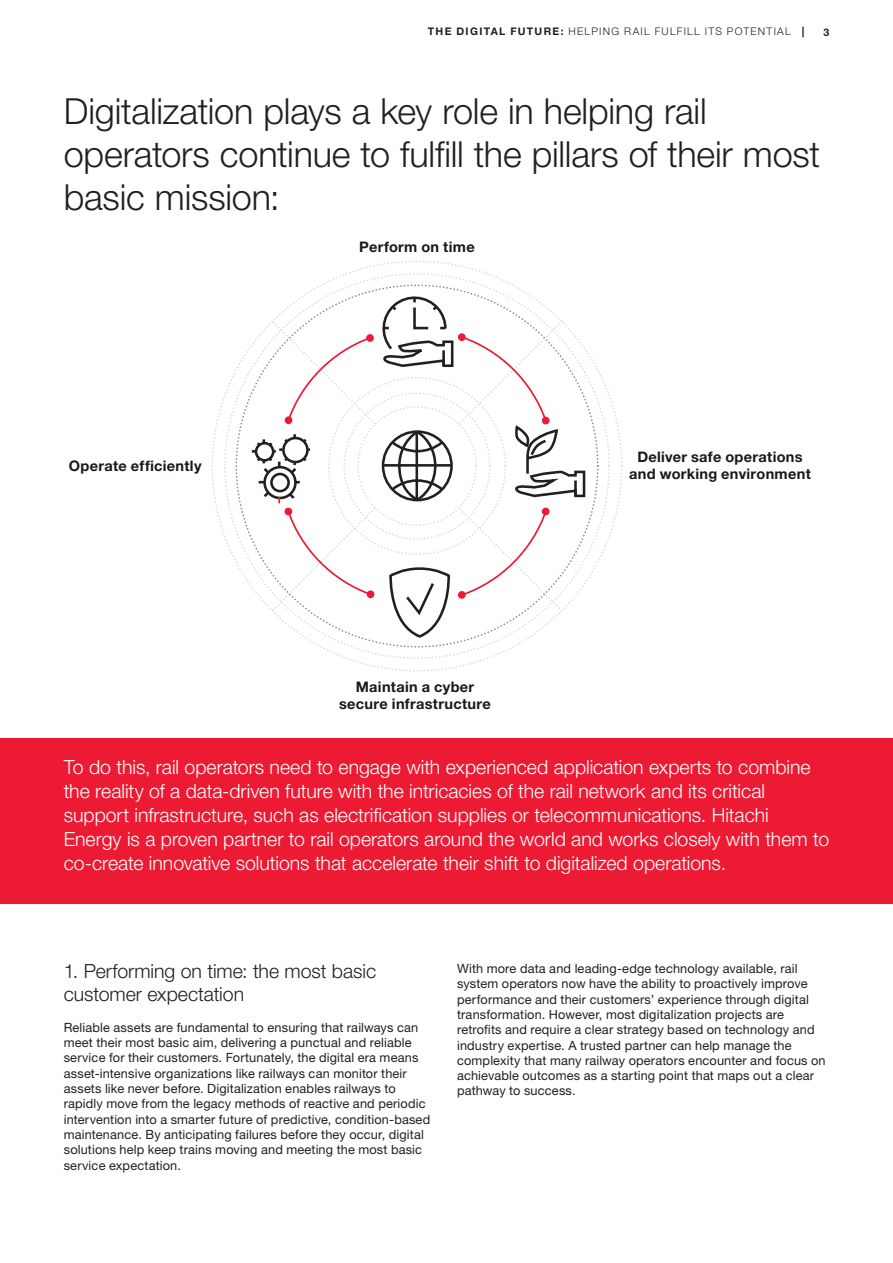
<style>
.page{position:relative;width:893px;height:1263px;background:#fff}
.page>*{position:absolute;margin:0;border:0;box-sizing:border-box;transform-origin:0 0}
.Headline_M_24pt_28_8{font:300 36px/43.2px "Helvetica Neue LT Pro";letter-spacing:-.005em;color:#231f20}
.Lead_13pt_16pt{font:300 19.5px/24px "Helvetica Neue LT Pro";color:#fff}
.Lead_13pt_18pt{font:300 19.5px/23.4px "Helvetica Neue LT Pro";color:#231f20}
.t1{font:700 14.55px/17.4px "Helvetica Neue LT Pro";letter-spacing:.02em;color:#1b171b;text-align:center}
.Copytext_8_5pt_10_2p{font:12.75px/15.3px "Helvetica Neue LT Pro";letter-spacing:.01em;color:#231f20}
.t2{font:300 10.5px "Helvetica Neue LT Pro";letter-spacing:.12em;color:#231f20}
.t3{font:700 10.5px "Helvetica Neue LT Pro";color:#231f20}
.s1{font-weight:700}
</style>
<div class="page">
<svg style="left:252px;top:290px;width:335px;height:350px"></svg>
<div style="left:0;top:739px;width:893px;height:165px;background:#ed1a33"></div>
<p class="t2" style="left:428px;top:25px;width:378px"><span class="s1">THE DIGITAL FUTURE:</span> HELPING RAIL FULFILL ITS POTENTIAL <span class="s1">|</span></p>
<p class="t3" style="left:823px;top:25px;width:7px">3</p>
<p class="Headline_M_24pt_28_8" style="left:64px;top:89px;width:758px">Digitalization plays a key role in helping rail operators continue to fulfill the pillars of their most basic mission:</p>
<p class="t1" style="left:69px;top:456px;width:134px">Operate efficiently</p>
<p class="t1" style="left:359px;top:237px;width:117px">Perform on time</p>
<p class="t1" style="left:339px;top:677px;width:153px">Maintain a cyber secure infrastructure</p>
<p class="t1" style="left:629px;top:448px;width:183px">Deliver safe operations and working environment</p>
<p class="Lead_13pt_16pt" style="left:64px;top:755px;width:767px">To do this, rail operators need to engage with experienced application experts to combine the reality of a data-driven future with the intricacies of the rail network and its critical support infrastructure, such as electrification supplies or telecommunications. Hitachi Energy is a proven partner to rail operators around the world and works closely with them to co-create innovative solutions that accelerate their shift to digitalized operations.</p>
<p class="Lead_13pt_18pt" style="left:64px;top:959px;width:314px">1. Performing on time: the most basic customer expectation</p>
<p class="Copytext_8_5pt_10_2p" style="left:64px;top:1019px;width:368px">Reliable assets are fundamental to ensuring that railways can meet their most basic aim, delivering a punctual and reliable service for their customers. Fortunately, the digital era means asset-intensive organizations like railways can monitor their assets like never before. Digitalization enables railways to rapidly move from the legacy methods of reactive and periodic intervention into a smarter future of predictive, condition-based maintenance. By anticipating failures before they occur, digital solutions help keep trains moving and meeting the most basic service expectation.</p>
<p class="Copytext_8_5pt_10_2p" style="left:457px;top:961px;width:370px">With more data and leading-edge technology available, rail system operators now have the ability to proactively improve performance and their customers’ experience through digital transformation. However, most digitalization projects are retrofits and require a clear strategy based on technology and industry expertise. A trusted partner can help manage the complexity that many railway operators encounter and focus on achievable outcomes as a starting point that maps out a clear pathway to success.</p>
</div>
